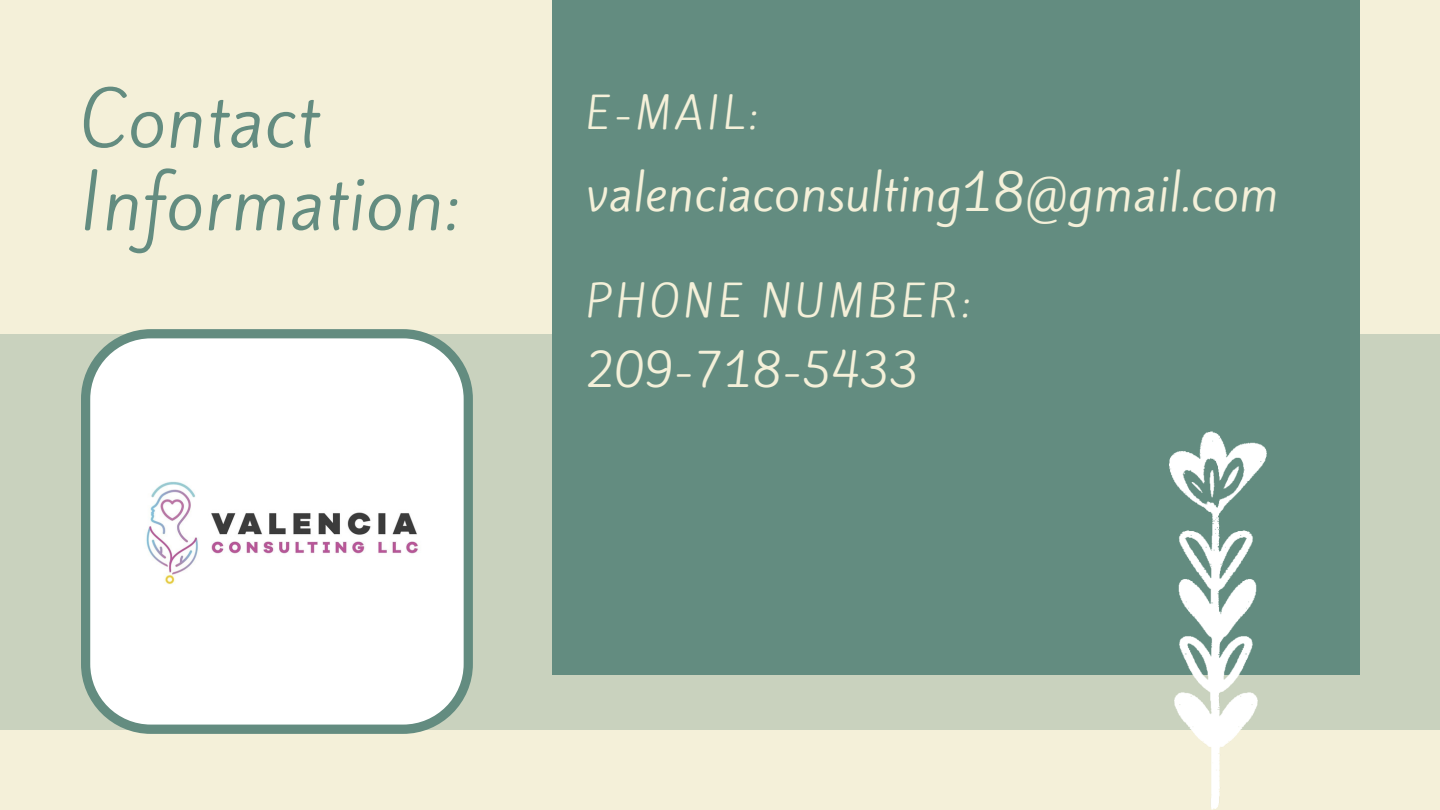
<style>
.page{position:relative;width:1440px;height:810px;background:#f4f0d9}
.page>*{position:absolute;margin:0;border:0;box-sizing:border-box;transform-origin:0 0}
.t1{font:69.2px/82.5px "Kite One";letter-spacing:.01em;color:#638c80}
.t2{font:47px "Kite One";letter-spacing:.01em;color:#f4f0d9}
.t3{font:43px "Kite One";letter-spacing:.01em;color:#f4f0d9}
.t4{font:40px "Kite One";letter-spacing:.1em;color:#f4f0d9}
</style>
<div class="page">
<div style="left:0;top:334px;width:1440px;height:395px;background:#c9d2be"></div>
<div style="left:552px;top:0;width:807px;height:674px;background:#638c80"></div>
<img style="left:1169px;top:432px;width:98px;height:378px">
<svg style="left:81px;top:329px;width:392px;height:405px;background:#ecefee"></svg>
<h1 class="t1" style="left:81px;top:80px;width:378px">Contact<br>Information:</h1>
<p class="t4" style="left:586px;top:85px;width:172px">E-MAIL:</p>
<p class="t2" style="left:586px;top:159px;width:693px">valenciaconsulting18@gmail.com</p>
<p class="t4" style="left:586px;top:273px;width:384px">PHONE NUMBER:</p>
<p class="t3" style="left:586px;top:340px;width:335px">209-718-5433</p>
</div>
